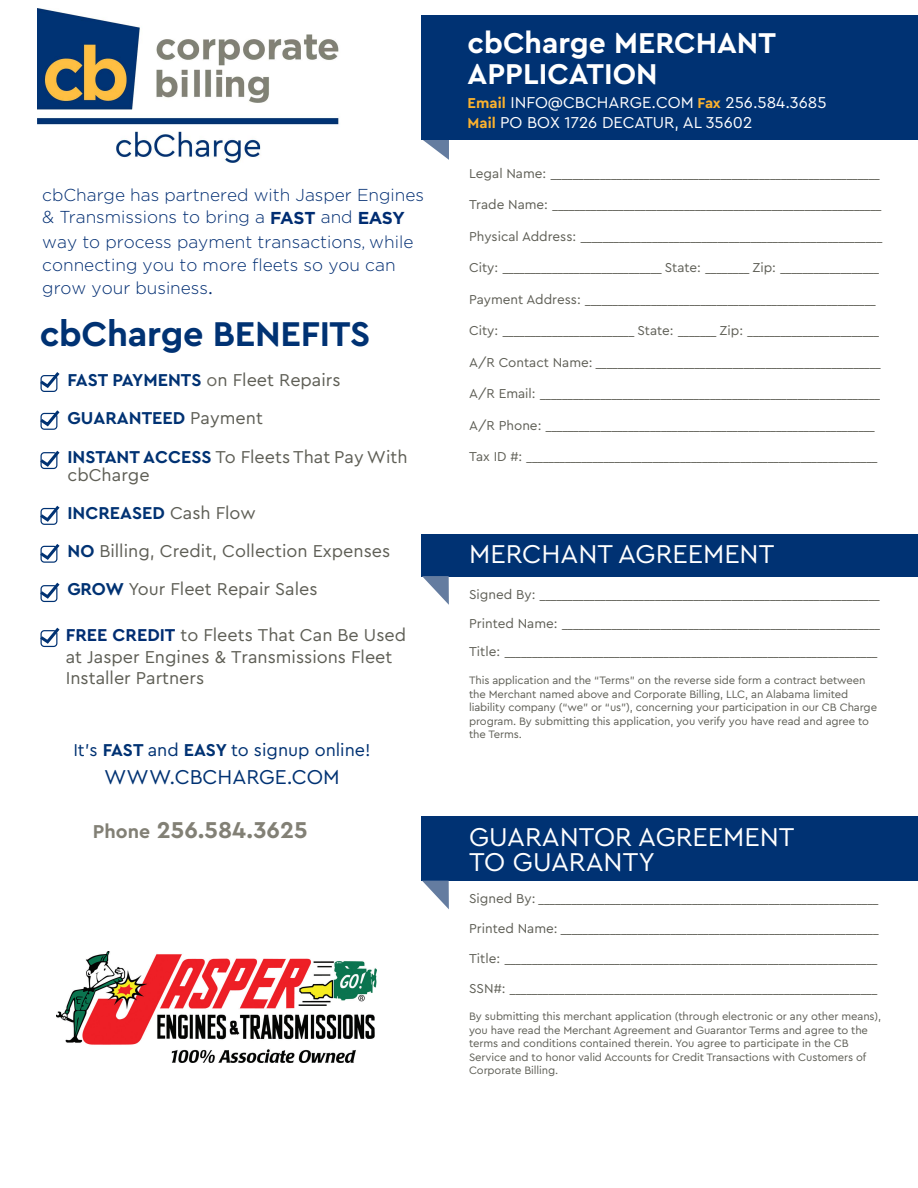
<style>
.page{position:relative;width:918px;height:1188px;background:#fff}
.page>*{position:absolute;margin:0;border:0;box-sizing:border-box;transform-origin:0 0}
.t1{font:700 36px "Cera Pro";letter-spacing:-.01em;color:#003273}
.t2{font:700 30px/31.5px "Cera Pro";color:#fff}
.t3{font:27px/25.5px "Cera Pro";color:#fff}
.t4{font:700 24px "Cera Pro";color:#828075}
.t5{font:21px "Cera Pro";color:#003273}
.t6{font:18px/38.2px "Cera Pro";color:#5e5e55}
.t7{font:18px "Cera Pro";color:#003273}
.t8{font:300 17.25px/23.1px "Gotham";color:#002d72}
.t9{font:16.5px/19.5px "Cera Pro";color:#fff}
.t10{font:13.5px/28.5px "Cera Pro";color:#5e5e55;text-align:justify}
.t11{font:11.25px/13.5px "Cera Pro";letter-spacing:-.01em;color:#5e5e55}
.s1{font-weight:700}
.s2{font-family:"Cera Pro";font-weight:400}
.s3{font-weight:700;color:#003273}
.s4{color:#6a6960}
.s5{font-weight:700;color:#002d72}
.s6{font-size:19.5px}
.s7{font-weight:700;font-size:15px;color:#fab12e}
</style>
<div class="page">
<div style="left:422px;top:816px;width:496px;height:65px;background:#003273"></div>
<svg style="left:422px;top:881px;width:27px;height:28px"></svg>
<svg style="left:422px;top:139px;width:27px;height:21px"></svg>
<div style="left:422px;top:15px;width:496px;height:124px;background:#003273"></div>
<div style="left:422px;top:534px;width:496px;height:42px;background:#003273"></div>
<svg style="left:422px;top:576px;width:27px;height:29px"></svg>
<div style="left:41px;top:375px;width:16px;height:17px;border:1px solid #003273;border-radius:3px"></div>
<div style="left:41px;top:413px;width:16px;height:17px;border:1px solid #003273;border-radius:3px"></div>
<div style="left:41px;top:508px;width:16px;height:17px;border:1px solid #003273;border-radius:3px"></div>
<div style="left:41px;top:546px;width:16px;height:17px;border:1px solid #003273;border-radius:3px"></div>
<div style="left:41px;top:585px;width:16px;height:17px;border:1px solid #003273;border-radius:3px"></div>
<svg style="left:40px;top:372px;width:20px;height:18px"></svg>
<svg style="left:40px;top:410px;width:20px;height:18px"></svg>
<svg style="left:40px;top:450px;width:20px;height:19px"></svg>
<svg style="left:40px;top:505px;width:20px;height:19px"></svg>
<svg style="left:40px;top:544px;width:20px;height:18px"></svg>
<svg style="left:40px;top:582px;width:20px;height:19px"></svg>
<img style="left:56px;top:952px;width:320px;height:111px">
<div style="left:41px;top:630px;width:16px;height:17px;border:1px solid #003273;border-radius:3px"></div>
<svg style="left:40px;top:627px;width:20px;height:19px"></svg>
<img style="left:37px;top:8px;width:302px;height:155px">
<p class="t8" style="left:42px;top:184px;width:383px;line-height:21.6px">cbCharge has partnered with Jasper Engines &amp; Transmissions to bring a <span class="s1">FAST</span> and <span class="s1">EASY</span></p>
<p class="t8" style="left:42px;top:230px;width:373px">way to process payment transactions, while connecting you to more fleets so you can grow your business<span class="s2">.</span></p>
<h1 class="t1" style="left:40px;top:310px;width:332px">cbCharge BENEFITS</h1>
<h3 class="t6" style="left:68px;top:360px;width:342px"><span class="s3">FAST PAYMENTS</span> <span class="s4">o</span>n Fleet Repairs<br><span class="s3">GUARANTEED</span> Payment<br><span class="s3">INSTANT ACCESS</span> To Fleets That Pay With</h3>
<h3 class="t6" style="left:68px;top:455px;width:324px">cbCharge<br><span class="s3">INCREASED</span> Cash Flow<br><span class="s3">NO</span> Billing, Credit, Collection Expenses<br><span class="s3">GROW</span> Your Fleet Repair Sales</h3>
<h3 class="t6" style="left:66px;top:623px;width:342px;line-height:21.6px"><span class="s5">FREE CREDIT</span> to Fleets That Can Be Used at Jasper Engines &amp; Transmissions Fleet<br>Installer Partners</h3>
<h3 class="t7" style="left:73px;top:738px;width:299px">It’s <span class="s1">FAST</span> and <span class="s1">EASY</span> to signup online!</h3>
<h3 class="t5" style="left:104px;top:763px;width:237px">WWW.CBCHARGE.COM</h3>
<h3 class="t4" style="left:93px;top:814px;width:216px"><span class="s6">Phone</span> 256.584.3625</h3>
<h2 class="t2" style="left:468px;top:26px;width:310px">cbCharge MERCHANT<br>APPLICATION</h2>
<p class="t9" style="left:468px;top:92px;width:361px"><span class="s7">Email</span> INFO@CBCHARGE.COM <span class="s7">Fax</span> 256.584.3685<br><span class="s7">Mail</span> PO BOX 1726 DECATUR, AL 35602</p>
<p class="t10" style="left:469px;top:158px;width:413px">Legal Name: ____________________________________________________________</p>
<p class="t10" style="left:469px;top:190px;width:414px">Trade Name: ____________________________________________________________</p>
<p class="t10" style="left:469px;top:221px;width:415px">Physical Address: _______________________________________________________</p>
<p class="t10" style="left:469px;top:253px;width:412px">City: _____________________________ State: ________ Zip: __________________</p>
<p class="t10" style="left:469px;top:284px;width:409px">Payment Address: _____________________________________________________</p>
<p class="t10" style="left:469px;top:316px;width:412px">City: ________________________ State: _______ Zip: ________________________</p>
<p class="t10" style="left:469px;top:347px;width:414px">A/R Contact Name: ____________________________________________________</p>
<p class="t10" style="left:469px;top:379px;width:413px">A/R Email: ______________________________________________________________</p>
<p class="t10" style="left:469px;top:410px;width:408px">A/R Phone: ____________________________________________________________</p>
<p class="t10" style="left:469px;top:442px;width:410px">Tax ID #: ________________________________________________________________</p>
<h3 class="t3" style="left:469px;top:540px;width:307px">MERCHANT AGREEMENT</h3>
<p class="t10" style="left:469px;top:580px;width:413px">Signed By: ______________________________________________________________ Printed Name: __________________________________________________________ Title: ____________________________________________________________________</p>
<p class="t11" style="left:469px;top:673px;width:409px">This application and the “Terms” on the reverse side form a contract between the Merchant named above and Corporate Billing, LLC, an Alabama limited liability company (“we” or “us”), concerning your participation in our CB Charge program. By submitting this application, you verify you have read and agree to the Terms.</p>
<h3 class="t3" style="left:469px;top:823px;width:327px">GUARANTOR AGREEMENT<br>TO GUARANTY</h3>
<p class="t10" style="left:469px;top:884px;width:411px">Signed By: ______________________________________________________________</p>
<p class="t10" style="left:469px;top:914px;width:412px">Printed Name: __________________________________________________________</p>
<p class="t10" style="left:469px;top:944px;width:410px">Title: ____________________________________________________________________</p>
<p class="t10" style="left:469px;top:974px;width:410px">SSN#: ___________________________________________________________________</p>
<p class="t11" style="left:469px;top:1009px;width:414px">By submitting this merchant application (through electronic or any other means), you have read the Merchant Agreement and Guarantor Terms and agree to the terms and conditions contained therein. You agree to participate in the CB Service and to honor valid Accounts for Credit Transactions with Customers of Corporate Billing.</p>
</div>
